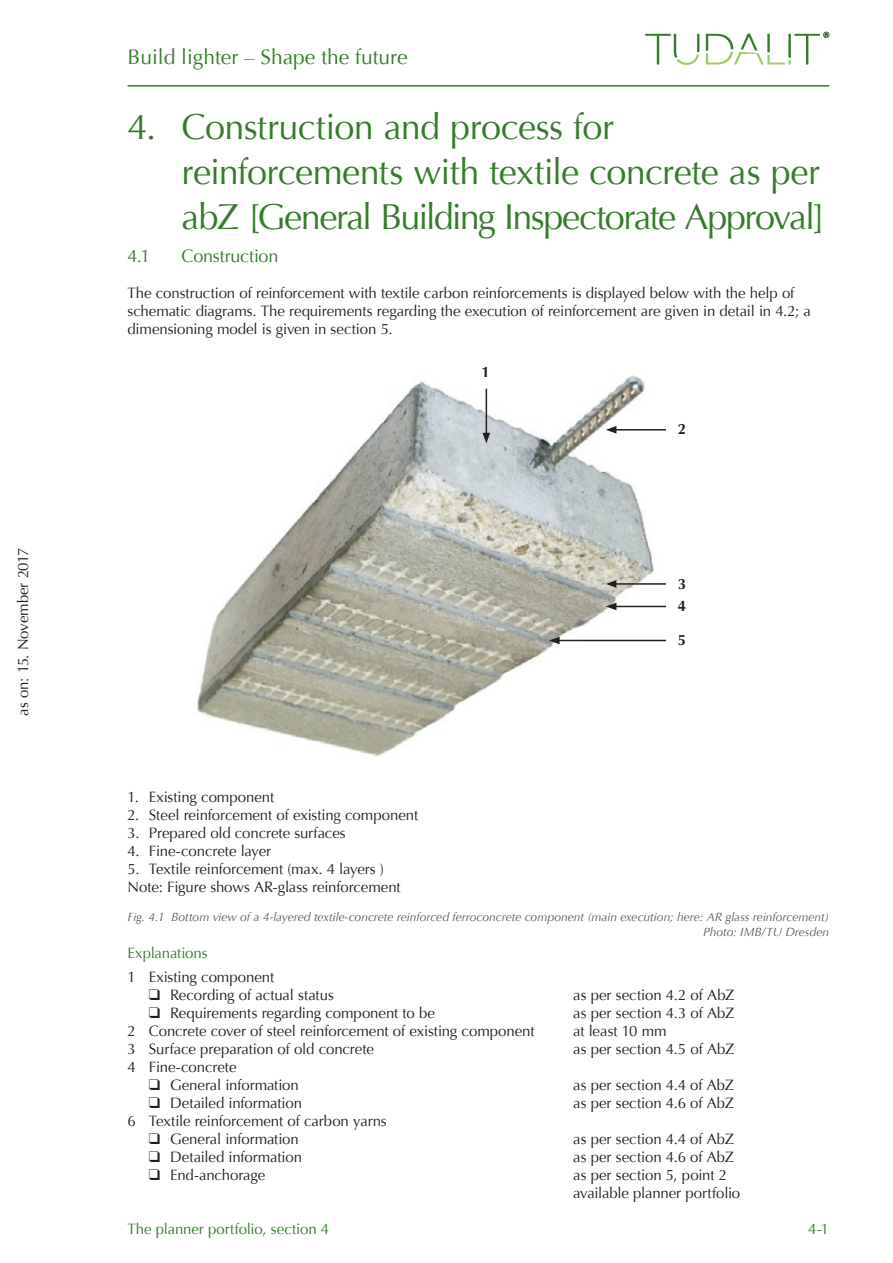
<style>
.page{position:relative;width:893px;height:1263px;background:#fff}
.page>*{position:absolute;margin:0;border:0;box-sizing:border-box;transform-origin:0 0}
.Titel_24_24{font:36px/45px "Optima";letter-spacing:-.025em;color:#357b2b}
.t1{font:21px "Optima";color:#357b2b}
.Titel_12_14{font:18px "Optima";letter-spacing:-.01em;color:#357b2b}
.Aufzählung_ohne_en{font:15px/18px "Optima";letter-spacing:-.005em;color:#231f20}
.Fliesstext_en{font:15px/18px "Optima";letter-spacing:-.005em;color:#231f20}
.Aufzählung_en{font:15px "Optima";letter-spacing:-.01em;color:#231f20}
.Fliesstext_en-2{font:15px "Optima";letter-spacing:-.005em;color:#357b2b}
.Titel_10_12{font:15px "Optima";letter-spacing:-.01em;color:#357b2b}
.Fliestext_ohne_Absta{font:700 15px "Optima";color:#231f20}
.Bildtext_en{font:italic 12px/15px "Optima";color:#57585a;text-align:right}
</style>
<div class="page">
<hr style="left:128px;top:85px;width:701px;height:2px;background:#357b2b">
<svg style="left:645px;top:32px;width:184px;height:33px"></svg>
<img style="left:196px;top:375px;width:470px;height:382px">
<hr style="left:614px;top:429px;width:52px;height:1px;background:#231f20">
<svg style="left:606px;top:426px;width:10px;height:8px"></svg>
<hr style="left:614px;top:583px;width:52px;height:2px;background:#231f20">
<svg style="left:606px;top:580px;width:10px;height:8px"></svg>
<hr style="left:614px;top:606px;width:52px;height:1px;background:#231f20">
<svg style="left:606px;top:603px;width:10px;height:7px"></svg>
<hr style="left:557px;top:640px;width:109px;height:1px;background:#231f20">
<svg style="left:549px;top:637px;width:11px;height:7px"></svg>
<hr style="left:486px;top:389px;width:1px;height:46px;background:#231f20">
<svg style="left:482px;top:433px;width:8px;height:10px"></svg>
<p class="Fliesstext_en" style="left:14px;top:715px;width:170px;rotate:-90deg">as on: 15. November 2017</p>
<h2 class="t1" style="left:128px;top:44px;width:282px">Build lighter – Shape the future</h2>
<p class="Titel_24_24" style="left:182px;top:105px;width:645px;text-indent:-54px">4. Construction and process for reinforcements with textile concrete as per abZ [General Building Inspectorate Approval]</p>
<p class="Titel_12_14" style="left:128px;top:245px;width:24px">4.1</p>
<p class="Titel_12_14" style="left:182px;top:245px;width:98px">Construction</p>
<p class="Fliesstext_en" style="left:128px;top:284px;width:685px">The construction of reinforcement with textile carbon reinforcements is displayed below with the help of schematic diagrams. The requirements regarding the execution of reinforcement are given in detail in 4.2; a dimensioning model is given in section 5.</p>
<p class="Fliestext_ohne_Absta" style="left:482px;top:364px;width:10px">1</p>
<p class="Aufzählung_ohne_en" style="left:128px;top:788px;width:148px">1. Existing component</p>
<p class="Aufzählung_ohne_en" style="left:128px;top:806px;width:292px">2. Steel reinforcement of existing component</p>
<p class="Aufzählung_ohne_en" style="left:128px;top:824px;width:220px">3. Prepared old concrete surfaces</p>
<p class="Aufzählung_ohne_en" style="left:128px;top:842px;width:145px">4. Fine-concrete layer</p>
<p class="Aufzählung_ohne_en" style="left:128px;top:860px;width:258px">5. Textile reinforcement (max. 4 layers )</p>
<p class="Aufzählung_en" style="left:128px;top:878px;width:275px">Note: Figure shows AR-glass reinforcement</p>
<p class="Fliestext_ohne_Absta" style="left:678px;top:420px;width:10px">2</p>
<p class="Fliestext_ohne_Absta" style="left:678px;top:575px;width:10px">3</p>
<p class="Fliestext_ohne_Absta" style="left:678px;top:597px;width:10px">4</p>
<p class="Fliestext_ohne_Absta" style="left:678px;top:631px;width:10px">5</p>
<p class="Bildtext_en" style="left:128px;top:910px;width:703px">Fig. 4.1 Bottom view of a 4-layered textile-concrete reinforced ferroconcrete component (main execution; here: AR glass reinforcement)<br>Photo: IMB/TU Dresden</p>
<p class="Titel_10_12" style="left:128px;top:944px;width:82px">Explanations</p>
<p class="Aufzählung_ohne_en" style="left:128px;top:968px;width:148px">1 Existing component</p>
<p class="Aufzählung_ohne_en" style="left:149px;top:986px;width:187px">❑ Recording of actual status</p>
<p class="Aufzählung_ohne_en" style="left:573px;top:986px;width:163px">as per section 4.2 of AbZ</p>
<p class="Aufzählung_ohne_en" style="left:149px;top:1004px;width:288px">❑ Requirements regarding component to be</p>
<p class="Aufzählung_ohne_en" style="left:573px;top:1004px;width:163px">as per section 4.3 of AbZ</p>
<p class="Aufzählung_ohne_en" style="left:128px;top:1022px;width:408px">2 Concrete cover of steel reinforcement of existing component</p>
<p class="Aufzählung_ohne_en" style="left:573px;top:1022px;width:95px">at least 10 mm</p>
<p class="Aufzählung_ohne_en" style="left:128px;top:1040px;width:248px">3 Surface preparation of old concrete</p>
<p class="Aufzählung_ohne_en" style="left:573px;top:1040px;width:163px">as per section 4.5 of AbZ</p>
<p class="Aufzählung_ohne_en" style="left:128px;top:1058px;width:110px">4 Fine-concrete</p>
<p class="Aufzählung_ohne_en" style="left:149px;top:1076px;width:152px">❑ General information</p>
<p class="Aufzählung_ohne_en" style="left:573px;top:1076px;width:162px">as per section 4.4 of AbZ</p>
<p class="Aufzählung_ohne_en" style="left:149px;top:1094px;width:155px">❑ Detailed information</p>
<p class="Aufzählung_ohne_en" style="left:573px;top:1094px;width:162px">as per section 4.6 of AbZ</p>
<p class="Aufzählung_ohne_en" style="left:128px;top:1112px;width:261px">6 Textile reinforcement of carbon yarns</p>
<p class="Aufzählung_ohne_en" style="left:149px;top:1130px;width:152px">❑ General information</p>
<p class="Aufzählung_ohne_en" style="left:573px;top:1130px;width:162px">as per section 4.4 of AbZ</p>
<p class="Aufzählung_ohne_en" style="left:149px;top:1148px;width:155px">❑ Detailed information</p>
<p class="Aufzählung_ohne_en" style="left:573px;top:1148px;width:162px">as per section 4.6 of AbZ</p>
<p class="Aufzählung_ohne_en" style="left:149px;top:1166px;width:118px">❑ End-anchorage</p>
<p class="Aufzählung_ohne_en" style="left:573px;top:1166px;width:169px">as per section 5, point 2 available planner portfolio</p>
<p class="Fliesstext_en-2" style="left:128px;top:1220px;width:203px">The planner portfolio, section 4</p>
<p class="Fliesstext_en-2" style="left:808px;top:1220px;width:23px">4-1</p>
</div>
